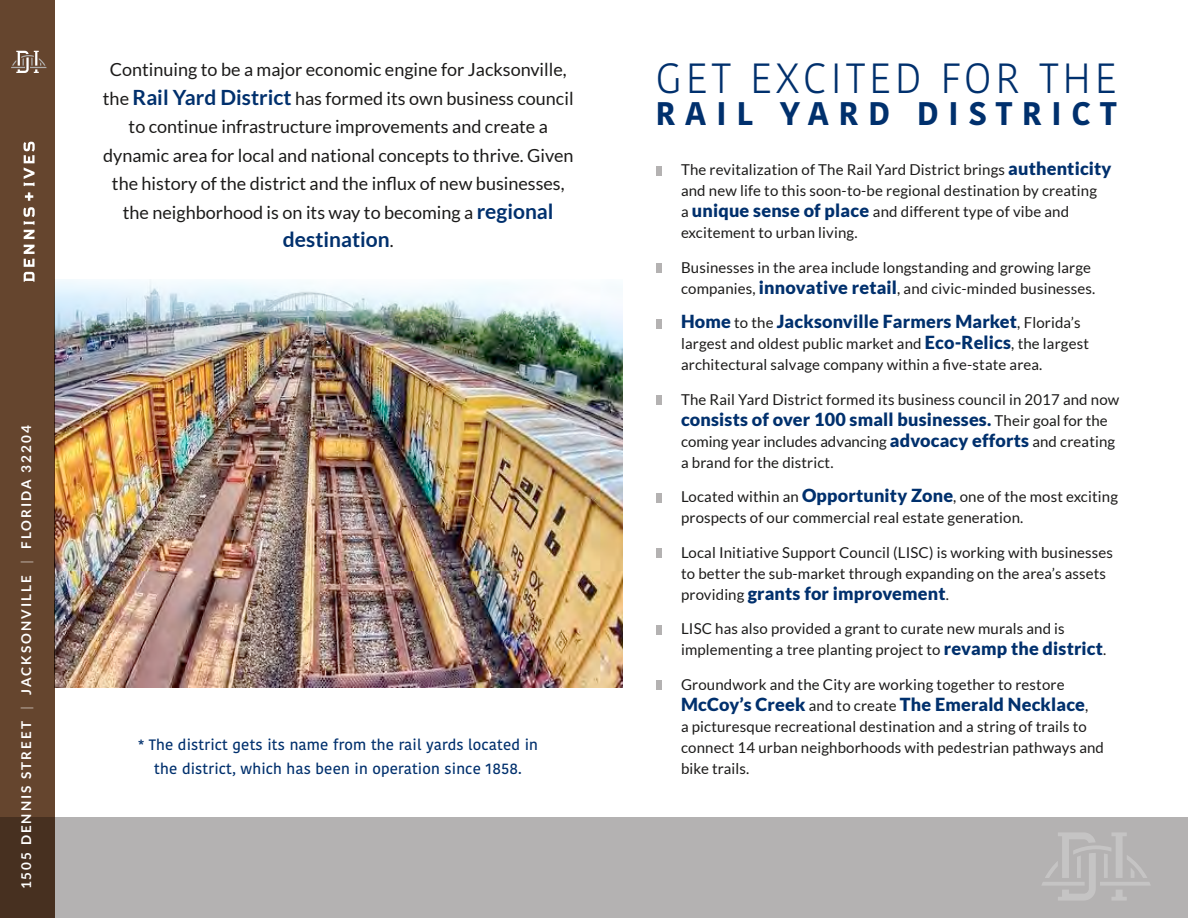
<style>
.page{position:relative;width:1188px;height:918px;background:#fff}
.page>*{position:absolute;margin:0;border:0;box-sizing:border-box;transform-origin:0 0}
.t1{font:300 42.15px "Kohinoor Bangla";letter-spacing:.09em;color:#00306d}
.t2{font:700 32.55px "Kohinoor Bangla";letter-spacing:.29em;color:#00306d}
.t3{font:700 21px "Lato";color:#00306d}
.t4{font:18px/28.5px "Lato";color:#1c1b1a;text-align:center}
.t5{font:900 18px "Lato";letter-spacing:.01em;color:#00306d}
.t6{font:15px/21px "Lato";letter-spacing:.01em;color:#1c1b1a}
.t7{font:500 15px/24px "Kohinoor Bangla";letter-spacing:.01em;color:#00306d;text-align:center}
.t8{font:700 13.5px "Lato";letter-spacing:.15em;color:#fff}
.s1{font-weight:700;font-size:21px;color:#00306d}
.s2{font-weight:400;font-size:18px;color:#1c1b1a}
.s3{font-weight:300}
.s4{font-weight:900;font-size:18px;color:#00306d}
.s5{font-weight:400;font-size:15px;color:#1c1b1a}
</style>
<div class="page">
<div style="left:0;top:818px;width:1188px;height:100px;background:#b4b2b2"></div>
<img style="left:55px;top:280px;width:568px;height:407px">
<svg style="left:1042px;top:833px;width:108px;height:67px"></svg>
<div style="left:656px;top:166px;width:6px;height:9px;background:#b4b2b2"></div>
<div style="left:656px;top:263px;width:6px;height:10px;background:#b4b2b2"></div>
<div style="left:656px;top:319px;width:6px;height:9px;background:#b4b2b2"></div>
<div style="left:656px;top:395px;width:6px;height:10px;background:#b4b2b2"></div>
<div style="left:656px;top:493px;width:6px;height:9px;background:#b4b2b2"></div>
<div style="left:656px;top:548px;width:6px;height:10px;background:#b4b2b2"></div>
<div style="left:656px;top:625px;width:6px;height:9px;background:#b4b2b2"></div>
<div style="left:656px;top:680px;width:6px;height:10px;background:#b4b2b2"></div>
<div style="left:0;top:0;width:55px;height:918px;background:#65452e"></div>
<svg style="left:25px;top:192px;width:8px;height:9px"></svg>
<svg style="left:24px;top:245px;width:11px;height:37px"></svg>
<svg style="left:24px;top:207px;width:11px;height:32px"></svg>
<svg style="left:24px;top:142px;width:11px;height:44px"></svg>
<svg style="left:11px;top:51px;width:36px;height:22px"></svg>
<p class="t4" style="left:103px;top:55px;width:472px">Continuing to be a major economic engine for Jacksonville, the <span class="s1">Rail Yard District</span> has formed its own business council to continue infrastructure improvements and create a dynamic area for local and national concepts to thrive. Given the history of the district and the influx of new businesses, the neighborhood is on its way to becoming a <span class="s1">regional</span></p>
<h3 class="t3" style="left:283px;top:227px;width:112px">destination<span class="s2">.</span></h3>
<p class="t8" style="left:18px;top:889px;width:466px;rotate:-90deg">1505 DENNIS STREET <span class="s3">|</span> JACKSONVILLE <span class="s3">|</span> FLORIDA 32204</p>
<p class="t7" style="left:138px;top:732px;width:401px">* The district gets its name from the rail yards located in the district, which has been in operation since 1858.</p>
<h1 class="t1" style="left:656px;top:47px;width:463px">GET EXCITED FOR THE</h1>
<h2 class="t2" style="left:656px;top:85px;width:463px">RAIL YARD DISTRICT</h2>
<p class="t6" style="left:681px;top:159px;width:432px">The revitalization of The Rail Yard District brings <span class="s4">authenticity </span>and new life to this soon-to-be regional destination by creating<br>a <span class="s4">unique sense of place</span> and different type of vibe and excitement to urban living.</p>
<p class="t6" style="left:681px;top:257px;width:416px">Businesses in the area include longstanding and growing large companies, <span class="s4">innovative retail</span>, and civic-minded businesses.</p>
<p class="t5" style="left:681px;top:311px;width:401px">Home <span class="s5">to the</span> Jacksonville Farmers Market<span class="s5">, Florida’s</span></p>
<p class="t6" style="left:681px;top:333px;width:409px">largest and oldest public market and <span class="s4">Eco-Relics</span>, the largest architectural salvage company within a five-state area.</p>
<p class="t6" style="left:681px;top:389px;width:440px">The Rail Yard District formed its business council in 2017 and now</p>
<p class="t5" style="left:681px;top:409px;width:428px">consists of over 100 small businesses. <span class="s5">Their goal for the</span></p>
<p class="t6" style="left:681px;top:431px;width:436px">coming year includes advancing <span class="s4">advocacy efforts</span> and creating a brand for the district.</p>
<p class="t6" style="left:681px;top:486px;width:438px">Located within an <span class="s4">Opportunity Zone</span>, one of the most exciting prospects of our commercial real estate generation.</p>
<p class="t6" style="left:681px;top:542px;width:433px">Local Initiative Support Council (LISC) is working with businesses to better the sub-market through expanding on the area’s assets</p>
<p class="t5" style="left:681px;top:583px;width:269px"><span class="s5">providing</span> grants for improvement<span class="s5">.</span></p>
<p class="t6" style="left:681px;top:618px;width:427px">LISC has also provided a grant to curate new murals and is implementing a tree planting project to <span class="s4">revamp the district</span>.</p>
<p class="t6" style="left:681px;top:674px;width:385px">Groundwork and the City are working together to restore</p>
<p class="t5" style="left:681px;top:694px;width:409px">McCoy’s Creek <span class="s5">and to create</span> The Emerald Necklace<span class="s5">,</span></p>
<p class="t6" style="left:681px;top:716px;width:424px">a picturesque recreational destination and a string of trails to connect 14 urban neighborhoods with pedestrian pathways and bike trails.</p>
</div>
